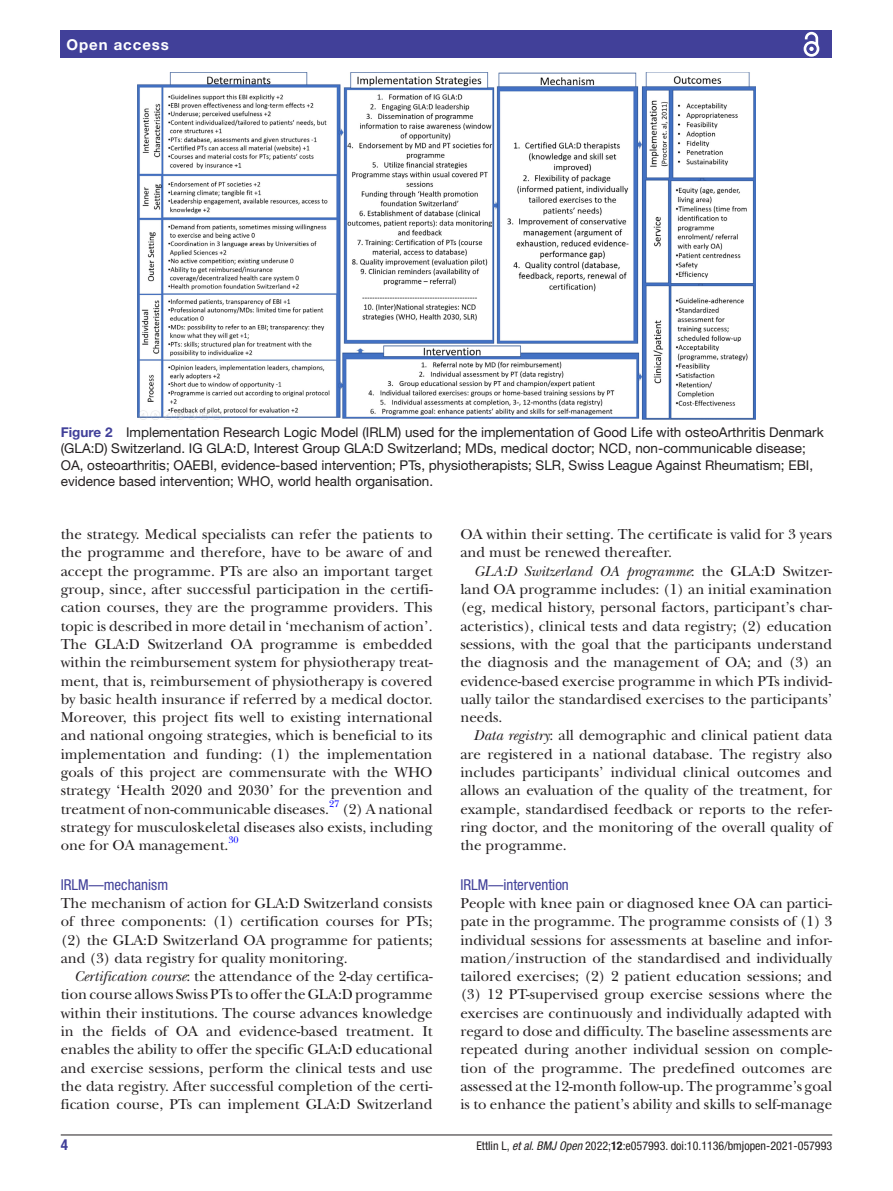
<style>
.page{position:relative;width:893px;height:1191px;background:#fff}
.page>*{position:absolute;margin:0;border:0;box-sizing:border-box;transform-origin:0 0}
.t1{font:15px/18.3px "New Baskerville";color:#231f20;text-align:justify}
.t2{font:condensed 15px "Helvetica Neue LT Std";color:#414099}
.t3{font:700 15px "Helvetica Neue LT Std";letter-spacing:.065em;color:#fff}
.t4{font:700 condensed 15px "Helvetica Neue LT Std";color:#414099}
.t5{font:13.5px/16.2px "Helvetica Neue LT Std";color:#231f20}
.t6{font:condensed 12px "Helvetica Neue LT Std";color:#231f20}
.t7{font:9.9px "New Baskerville";color:#00f}
.s1{font-weight:700;color:#414099}
.s2{font-style:italic}
.s3{font-weight:700}
</style>
<div class="page">
<hr style="left:61px;top:1134px;width:771px;height:1px;background:#231f20">
<div style="left:61px;top:31px;width:771px;height:27px;background:#414099"></div>
<svg style="left:803px;top:31px;width:17px;height:26px"></svg>
<img style="left:138px;top:73px;width:617px;height:346px">
<p class="t3" style="left:66px;top:35px;width:104px">Open access</p>
<p class="t5" style="left:61px;top:424px;width:764px"><span class="s1">Figure 2</span> Implementation Research Logic Model (IRLM) used for the implementation of Good Life with osteoArthritis Denmark (GLA:D) Switzerland. IG GLA:D, Interest Group GLA:D Switzerland; MDs, medical doctor; NCD, non-communicable disease; OA, osteoarthritis; OAEBI, evidence-based intervention; PTs, physiotherapists; SLR, Swiss League Against Rheumatism; EBI, evidence based intervention; WHO, world health organisation.</p>
<p class="t1" style="left:61px;top:525px;width:373px">the strategy. Medical specialists can refer the patients to the programme and therefore, have to be aware of and accept the programme. PTs are also an important target group, since, after successful participation in the certifi&shy;cation courses, they are the programme providers. This topic is described in more detail in ‘mechanism of action’.<br>The GLA:D Switzerland OA programme is embedded within the reimbursement system for physiotherapy treat&shy;ment, that is, reimbursement of physiotherapy is covered by basic health insurance if referred by a medical doctor.<br>Moreover, this project fits well to existing international and national ongoing strategies, which is beneficial to its implementation and funding: (1) the implementation goals of this project are commensurate with the WHO strategy ‘Health 2020 and 2030’ for the prevention and treatment of non-communicable diseases.</p>
<p class="t7" style="left:329px;top:798px;width:12px">27</p>
<p class="t1" style="left:61px;top:799px;width:373px;text-indent:281px">(2) A national strategy for musculoskeletal diseases also exists, including one for OA management.<sup>30</sup></p>
<p class="t2" style="left:61px;top:875px;width:109px">IRLM—mechanism</p>
<p class="t1" style="left:61px;top:894px;width:373px">The mechanism of action for GLA:D Switzerland consists of three components: (1) certification courses for PTs; (2) the GLA:D Switzerland OA programme for patients; and (3) data registry for quality monitoring.</p>
<p class="t1" style="left:61px;top:967px;width:373px;text-indent:14px"><span class="s2">Certification course</span>: the attendance of the 2-day certifica&shy;tion course allows Swiss PTs to offer the GLA:D programme within their institutions. The course advances knowledge in the fields of OA and evidence-based treatment. It enables the ability to offer the specific GLA:D educational and exercise sessions, perform the clinical tests and use the data registry. After successful completion of the certi&shy;fication course, PTs can implement GLA:D Switzerland</p>
<p class="t1" style="left:460px;top:525px;width:373px">OA within their setting. The certificate is valid for 3 years and must be renewed thereafter.</p>
<p class="t1" style="left:460px;top:562px;width:373px;text-indent:14px"><span class="s2">GLA:D Switzerland OA programme</span>: the GLA:D Switzer&shy;land OA programme includes: (1) an initial examination (eg, medical history, personal factors, participant’s char&shy;acteristics), clinical tests and data registry; (2) education sessions, with the goal that the participants understand the diagnosis and the management of OA; and (3) an evidence-based exercise programme in which PTs individ&shy;ually tailor the standardised exercises to the participants’ needs.</p>
<p class="t1" style="left:460px;top:726px;width:373px;text-indent:14px"><span class="s2">Data registry</span>: all demographic and clinical patient data are registered in a national database. The registry also includes participants’ individual clinical outcomes and allows an evaluation of the quality of the treatment, for example, standardised feedback or reports to the refer&shy;ring doctor, and the monitoring of the overall quality of the programme.</p>
<p class="t2" style="left:460px;top:875px;width:110px">IRLM—intervention</p>
<p class="t1" style="left:460px;top:894px;width:373px">People with knee pain or diagnosed knee OA can partici&shy;pate in the programme. The programme consists of (1) 3 individual sessions for assessments at baseline and infor&shy;mation/instruction of the standardised and individually tailored exercises; (2) 2 patient education sessions; and (3) 12 PT-supervised group exercise sessions where the exercises are continuously and individually adapted with regard to dose and difficulty. The baseline assessments are repeated during another individual session on comple&shy;tion of the programme. The predefined outcomes are assessed at the 12-month follow-up. The programme’s goal is to enhance the patient’s ability and skills to self-manage</p>
<p class="t4" style="left:61px;top:1135px;width:9px">4</p>
<p class="t6" style="left:476px;top:1138px;width:357px">Ettlin L, <span class="s2">et al</span>. <span class="s2">BMJ Open</span> 2022;<span class="s3">12</span>:e057993. doi:10.1136/bmjopen-2021-057993</p>
</div>
